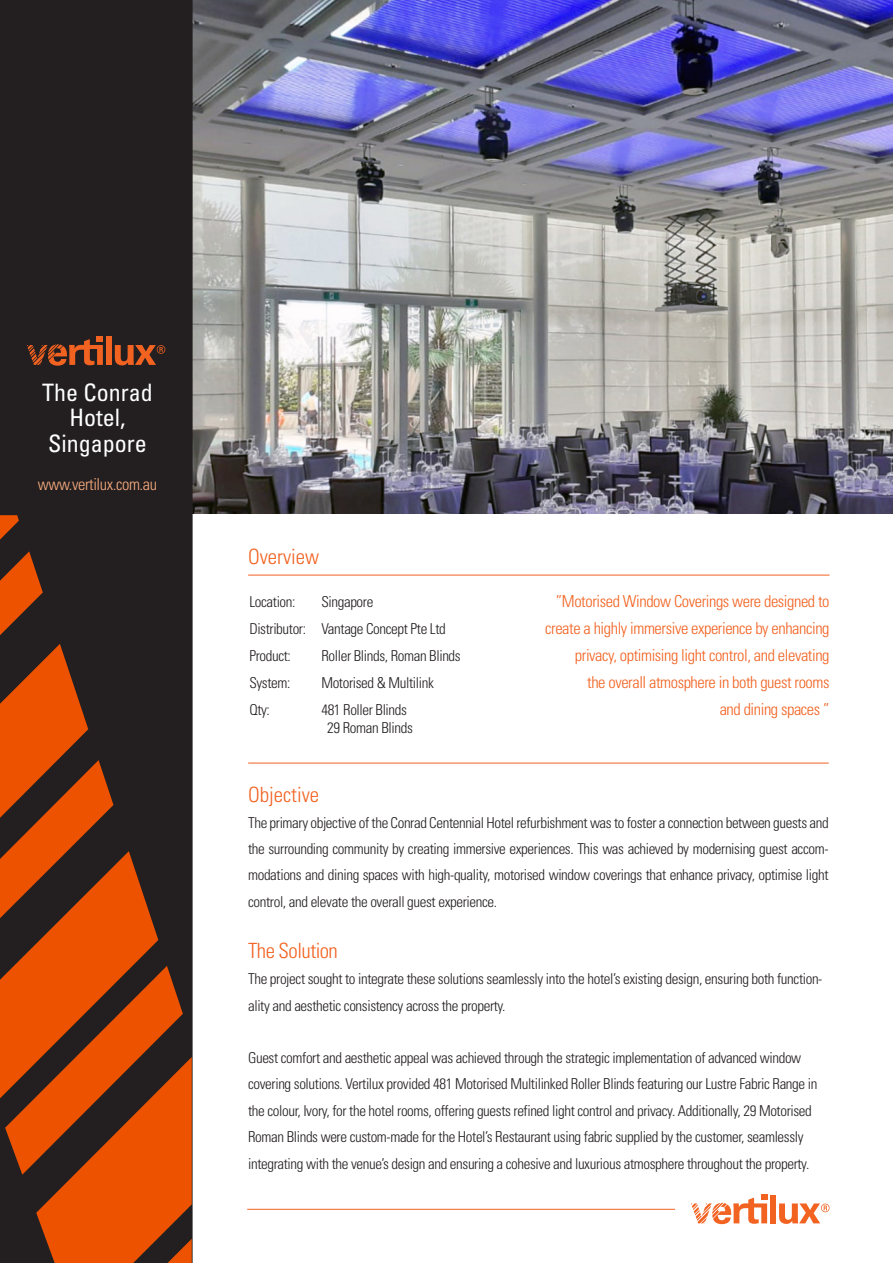
<style>
.page{position:relative;width:893px;height:1263px;background:#fff}
.page>*{position:absolute;margin:0;border:0;box-sizing:border-box;transform-origin:0 0}
.t1{font:condensed 24px/25.5px "Univers";color:#fff;text-align:center}
.t2{font:300 condensed 21px "Univers";color:#f26221}
.t3{font:300 condensed 21px "Univers";letter-spacing:-.025em;color:#f26221}
.t4{font:300 condensed 16.5px/27px "Univers";letter-spacing:-.025em;color:#f26221;text-align:right}
.t5{font:300 condensed 16.5px "Univers";letter-spacing:-.025em;color:#f8ac7f}
.t6{font:300 condensed 15px/26.2px "Univers";letter-spacing:-.025em;color:#231f20}
</style>
<div class="page">
<img style="left:193px;top:0;width:700px;height:514px">
<div style="left:0;top:0;width:193px;height:1263px;background:#231f20"></div>
<hr style="left:248px;top:575px;width:582px;height:1px;background:#f26221">
<hr style="left:248px;top:763px;width:581px;height:1px;background:#f26221">
<hr style="left:247px;top:1209px;width:428px;height:1px;background:#f26221">
<div style="left:106px;top:336px;width:6px;height:29px;background:#f26221"></div>
<svg style="left:115px;top:345px;width:50px;height:20px"></svg>
<svg style="left:27px;top:336px;width:76px;height:30px"></svg>
<div style="left:770px;top:1195px;width:6px;height:28px;background:#f26221"></div>
<svg style="left:779px;top:1203px;width:51px;height:21px"></svg>
<svg style="left:691px;top:1195px;width:76px;height:29px"></svg>
<svg style="left:0;top:551px;width:43px;height:84px"></svg>
<svg style="left:0;top:515px;width:19px;height:25px"></svg>
<svg style="left:0;top:644px;width:192px;height:619px"></svg>
<p class="t1" style="left:42px;top:379px;width:112px">The Conrad<br>Hotel,<br>Singapore</p>
<p class="t5" style="left:38px;top:474px;width:121px">www.vertilux.com.au</p>
<p class="t2" style="left:248px;top:544px;width:73px">Overview</p>
<p class="t6" style="left:249px;top:589px;width:48px">Location:</p>
<p class="t6" style="left:321px;top:589px;width:53px">Singapore</p>
<p class="t6" style="left:249px;top:616px;width:198px">Distributor: Vantage Concept Pte Ltd</p>
<p class="t6" style="left:249px;top:643px;width:43px">Product:</p>
<p class="t6" style="left:321px;top:643px;width:141px">Roller Blinds, Roman Blinds</p>
<p class="t6" style="left:249px;top:670px;width:43px">System:</p>
<p class="t6" style="left:321px;top:670px;width:114px">Motorised &amp; Multilink</p>
<p class="t6" style="left:249px;top:697px;width:22px">Qty:</p>
<p class="t6" style="left:321px;top:701px;width:93px;line-height:18px;text-align:center">481 Roller Blinds<br>29 Roman Blinds</p>
<p class="t4" style="left:545px;top:588px;width:286px">”Motorised Window Coverings were designed to create a highly immersive experience by enhancing privacy, optimising light control, and elevating<br>the overall atmosphere in both guest rooms<br>and dining spaces ”</p>
<p class="t2" style="left:248px;top:781px;width:73px">Objective</p>
<p class="t6" style="left:248px;top:809px;width:582px;text-align:justify">The primary objective of the Conrad Centennial Hotel refurbishment was to foster a connection between guests and the surrounding community by creating immersive experiences. This was achieved by modernising guest accom&shy;modations and dining spaces with high-quality, motorised window coverings that enhance privacy, optimise light control, and elevate the overall guest experience.</p>
<p class="t3" style="left:248px;top:938px;width:91px">The Solution</p>
<p class="t6" style="left:248px;top:966px;width:576px">The project sought to integrate these solutions seamlessly into the hotel’s existing design, ensuring both function&shy;ality and aesthetic consistency across the property.</p>
<p class="t6" style="left:248px;top:1044px;width:571px">Guest comfort and aesthetic appeal was achieved through the strategic implementation of advanced window covering solutions. Vertilux provided 481 Motorised Multilinked Roller Blinds featuring our Lustre Fabric Range in the colour, Ivory, for the hotel rooms, offering guests refined light control and privacy. Additionally, 29 Motorised Roman Blinds were custom-made for the Hotel’s Restaurant using fabric supplied by the customer, seamlessly integrating with the venue’s design and ensuring a cohesive and luxurious atmosphere throughout the property.</p>
</div>
